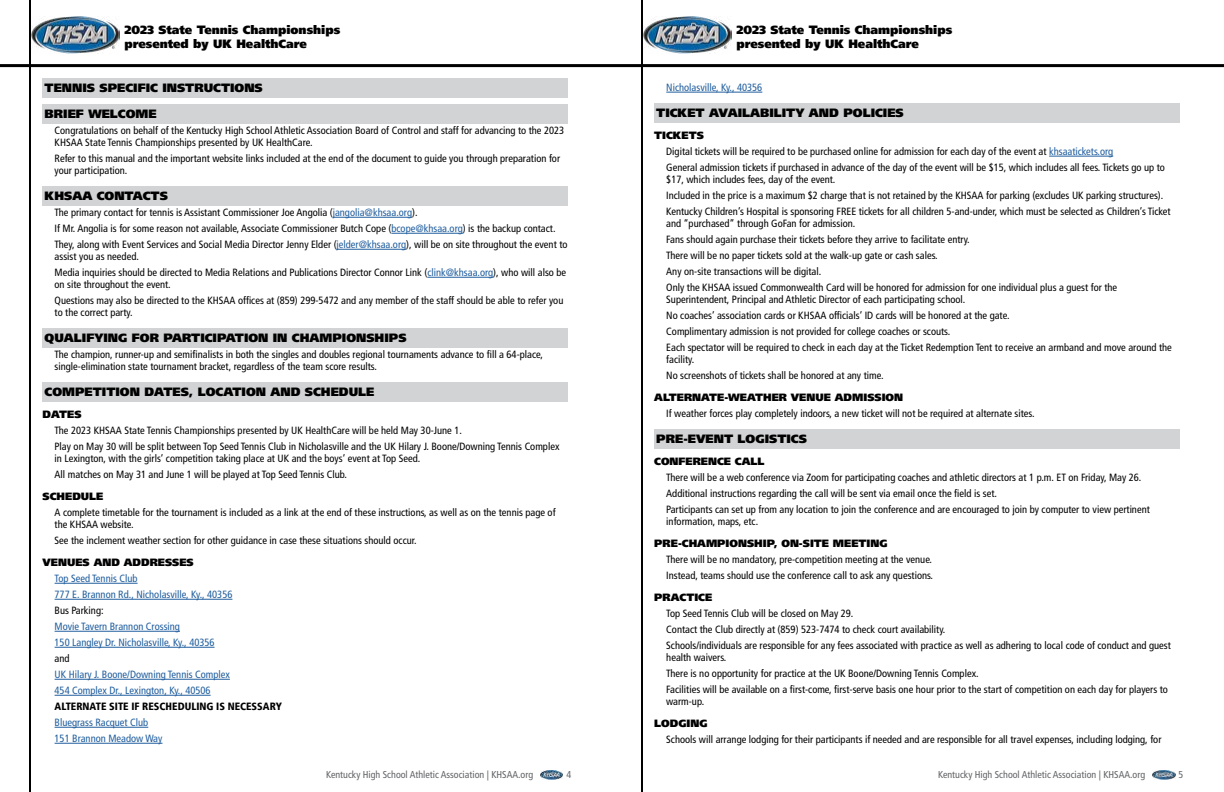
<style>
.page{position:relative;width:1224px;height:792px;background:#fff}
.page>*{position:absolute;margin:0;border:0;box-sizing:border-box;transform-origin:0 0}
.t1{font:900 12px/14.4px "Frutiger LT";color:#000}
.t2{font:condensed 10.5px/16px "Frutiger LT";color:#000}
.t3{font:condensed 10.5px/16px "Frutiger LT";color:#215e9e}
.t4{font:900 10.5px "Frutiger LT";color:#000}
.t5{font:900 condensed 10.5px "Frutiger LT";color:#000}
.t6{font:condensed 10px "Frutiger LT";color:#636466}
.s1{font-weight:900;font-stretch:normal}
.s2{color:#215e9e}
</style>
<div class="page">
<hr style="left:0;top:64px;width:612px;height:3px;background:#000">
<hr style="left:612px;top:64px;width:612px;height:3px;background:#000">
<hr style="left:29px;top:0;width:2px;height:792px;background:#000">
<hr style="left:641px;top:0;width:2px;height:792px;background:#000">
<img style="left:541px;top:770px;width:22px;height:10px">
<img style="left:1153px;top:770px;width:22px;height:10px">
<img style="left:31px;top:16px;width:89px;height:37px">
<img style="left:643px;top:16px;width:89px;height:37px">
<hr style="left:666px;top:92px;width:96px;height:1px;background:#215e9e">
<div style="left:654px;top:103px;width:526px;height:20px;background:#d1d3d4"></div>
<hr style="left:1049px;top:156px;width:64px;height:1px;background:#215e9e">
<div style="left:654px;top:429px;width:526px;height:20px;background:#d1d3d4"></div>
<div style="left:43px;top:78px;width:525px;height:20px;background:#d1d3d4"></div>
<div style="left:43px;top:104px;width:525px;height:20px;background:#d1d3d4"></div>
<div style="left:43px;top:186px;width:525px;height:20px;background:#d1d3d4"></div>
<hr style="left:333px;top:217px;width:79px;height:1px;background:#215e9e">
<hr style="left:391px;top:233px;width:72px;height:1px;background:#215e9e">
<hr style="left:337px;top:249px;width:69px;height:1px;background:#215e9e">
<hr style="left:427px;top:277px;width:66px;height:1px;background:#215e9e">
<div style="left:43px;top:328px;width:525px;height:20px;background:#d1d3d4"></div>
<div style="left:43px;top:382px;width:525px;height:20px;background:#d1d3d4"></div>
<hr style="left:55px;top:583px;width:83px;height:1px;background:#215e9e">
<hr style="left:55px;top:599px;width:177px;height:1px;background:#215e9e">
<hr style="left:55px;top:631px;width:125px;height:1px;background:#215e9e">
<hr style="left:55px;top:647px;width:160px;height:1px;background:#215e9e">
<hr style="left:55px;top:679px;width:175px;height:1px;background:#215e9e">
<hr style="left:55px;top:695px;width:156px;height:1px;background:#215e9e">
<hr style="left:55px;top:727px;width:93px;height:1px;background:#215e9e">
<hr style="left:55px;top:743px;width:107px;height:1px;background:#215e9e">
<p class="t1" style="left:124px;top:22px;width:217px">2023 State Tennis Championships presented by UK HealthCare</p>
<p class="t1" style="left:736px;top:22px;width:217px">2023 State Tennis Championships presented by UK HealthCare</p>
<p class="t3" style="left:666px;top:80px;width:98px">Nicholasville, Ky., 40356</p>
<p class="t1" style="left:656px;top:106px;width:249px">TICKET AVAILABILITY AND POLICIES</p>
<p class="t2" style="left:666px;top:128px;width:500px;text-indent:-12px"><span class="s1">TICKETS<br></span>Digital tickets will be required to be purchased online for admission for each day of the event at <span class="s2">khsaatickets.org<br></span>General admission tickets if purchased in advance of the day of the event will be $15, which includes all fees. Tickets go up to</p>
<p class="t2" style="left:666px;top:172px;width:506px">$17, which includes fees, day of the event.<br>Included in the price is a maximum $2 charge that is not retained by the KHSAA for parking (excludes UK parking structures).<br>Kentucky Children’s Hospital is sponsoring FREE tickets for all children 5-and-under, which must be selected as Children’s Ticket</p>
<p class="t2" style="left:666px;top:216px;width:452px">and “purchased” through GoFan for admission.<br>Fans should again purchase their tickets before they arrive to facilitate entry.<br>There will be no paper tickets sold at the walk-up gate or cash sales.<br>Any on-site transactions will be digital.<br>Only the KHSAA issued Commonwealth Card will be honored for admission for one individual plus a guest for the</p>
<p class="t2" style="left:666px;top:292px;width:507px">Superintendent, Principal and Athletic Director of each participating school.<br>No coaches’ association cards or KHSAA officials’ ID cards will be honored at the gate.<br>Complimentary admission is not provided for college coaches or scouts.<br>Each spectator will be required to check in each day at the Ticket Redemption Tent to receive an armband and move around the</p>
<p class="t2" style="left:666px;top:352px;width:219px">facility.<br>No screenshots of tickets shall be honored at any time.</p>
<p class="t4" style="left:654px;top:391px;width:250px">ALTERNATE-WEATHER VENUE ADMISSION</p>
<p class="t2" style="left:666px;top:406px;width:370px">If weather forces play completely indoors, a new ticket will not be required at alternate sites.</p>
<p class="t1" style="left:656px;top:432px;width:152px">PRE-EVENT LOGISTICS</p>
<p class="t4" style="left:654px;top:455px;width:112px">CONFERENCE CALL</p>
<p class="t2" style="left:666px;top:470px;width:485px">There will be a web conference via Zoom for participating coaches and athletic directors at 1 p.m. ET on Friday, May 26.<br>Additional instructions regarding the call will be sent via email once the field is set.<br>Participants can set up from any location to join the conference and are encouraged to join by computer to view pertinent</p>
<p class="t2" style="left:666px;top:514px;width:93px">information, maps, etc.</p>
<p class="t4" style="left:654px;top:537px;width:235px">PRE-CHAMPIONSHIP, ON-SITE MEETING</p>
<p class="t2" style="left:666px;top:552px;width:268px">There will be no mandatory, pre-competition meeting at the venue.<br>Instead, teams should use the conference call to ask any questions.</p>
<p class="t4" style="left:654px;top:591px;width:59px">PRACTICE</p>
<p class="t2" style="left:666px;top:606px;width:506px">Top Seed Tennis Club will be closed on May 29.<br>Contact the Club directly at (859) 523-7474 to check court availability.<br>Schools/individuals are responsible for any fees associated with practice as well as adhering to local code of conduct and guest</p>
<p class="t2" style="left:666px;top:650px;width:503px">health waivers.<br>There is no opportunity for practice at the UK Boone/Downing Tennis Complex.<br>Facilities will be available on a first-come, first-serve basis one hour prior to the start of competition on each day for players to</p>
<p class="t2" style="left:666px;top:694px;width:39px">warm-up.</p>
<p class="t4" style="left:654px;top:717px;width:55px">LODGING</p>
<p class="t2" style="left:666px;top:732px;width:497px">Schools will arrange lodging for their participants if needed and are responsible for all travel expenses, including lodging, for</p>
<p class="t1" style="left:45px;top:75px;width:220px;line-height:26px">TENNIS SPECIFIC INSTRUCTIONS<br>BRIEF WELCOME</p>
<p class="t2" style="left:55px;top:125px;width:511px;line-height:12px">Congratulations on behalf of the Kentucky High School Athletic Association Board of Control and staff for advancing to the 2023<br>KHSAA State Tennis Championships presented by UK HealthCare.</p>
<p class="t2" style="left:55px;top:153px;width:507px;line-height:12px">Refer to this manual and the important website links included at the end of the document to guide you through preparation for your participation.</p>
<p class="t1" style="left:45px;top:189px;width:125px">KHSAA CONTACTS</p>
<p class="t2" style="left:55px;top:205px;width:514px">The primary contact for tennis is Assistant Commissioner Joe Angolia (<span class="s2">jangolia@khsaa.org</span>).<br>If Mr. Angolia is for some reason not available, Associate Commissioner Butch Cope (<span class="s2">bcope@khsaa.org</span>) is the backup contact.<br>They, along with Event Services and Social Media Director Jenny Elder (<span class="s2">jelder@khsaa.org</span>), will be on site throughout the event to</p>
<p class="t2" style="left:55px;top:249px;width:513px">assist you as needed.<br>Media inquiries should be directed to Media Relations and Publications Director Connor Link (<span class="s2">clink@khsaa.org</span>), who will also be</p>
<p class="t2" style="left:55px;top:277px;width:510px">on site throughout the event.<br>Questions may also be directed to the KHSAA offices at (859) 299-5472 and any member of the staff should be able to refer you</p>
<p class="t2" style="left:55px;top:305px;width:79px">to the correct party.</p>
<p class="t1" style="left:45px;top:331px;width:364px">QUALIFYING FOR PARTICIPATION IN CHAMPIONSHIPS</p>
<p class="t2" style="left:55px;top:349px;width:490px;line-height:12px">The champion, runner-up and semifinalists in both the singles and doubles regional tournaments advance to fill a 64-place, single-elimination state tournament bracket, regardless of the team score results.</p>
<p class="t1" style="left:45px;top:385px;width:331px">COMPETITION DATES, LOCATION AND SCHEDULE</p>
<p class="t4" style="left:43px;top:408px;width:40px">DATES</p>
<p class="t2" style="left:55px;top:423px;width:506px">The 2023 KHSAA State Tennis Championships presented by UK HealthCare will be held May 30-June 1.<br>Play on May 30 will be split between Top Seed Tennis Club in Nicholasville and the UK Hilary J. Boone/Downing Tennis Complex</p>
<p class="t2" style="left:55px;top:451px;width:367px">in Lexington, with the girls’ competition taking place at UK and the boys’ event at Top Seed.<br>All matches on May 31 and June 1 will be played at Top Seed Tennis Club.</p>
<p class="t4" style="left:43px;top:490px;width:62px">SCHEDULE</p>
<p class="t2" style="left:55px;top:507px;width:502px;line-height:12px">A complete timetable for the tournament is included as a link at the end of these instructions, as well as on the tennis page of the KHSAA website.</p>
<p class="t2" style="left:55px;top:533px;width:363px">See the inclement weather section for other guidance in case these situations should occur.</p>
<p class="t4" style="left:43px;top:556px;width:153px">VENUES AND ADDRESSES</p>
<p class="t3" style="left:55px;top:571px;width:179px">Top Seed Tennis Club<br>777 E. Brannon Rd., Nicholasville, Ky., 40356</p>
<p class="t2" style="left:55px;top:603px;width:50px">Bus Parking:</p>
<p class="t3" style="left:55px;top:619px;width:161px">Movie Tavern Brannon Crossing<br>150 Langley Dr. Nicholasville, Ky., 40356</p>
<p class="t2" style="left:55px;top:651px;width:16px">and</p>
<p class="t3" style="left:55px;top:667px;width:177px">UK Hilary J. Boone/Downing Tennis Complex<br>454 Complex Dr., Lexington, Ky., 40506</p>
<p class="t5" style="left:55px;top:700px;width:229px">ALTERNATE SITE IF RESCHEDULING IS NECESSARY</p>
<p class="t3" style="left:55px;top:715px;width:109px">Bluegrass Racquet Club<br>151 Brannon Meadow Way</p>
<p class="t6" style="left:326px;top:768px;width:208px">Kentucky High School Athletic Association | KHSAA.org</p>
<p class="t6" style="left:567px;top:768px;width:6px">4</p>
<p class="t6" style="left:938px;top:768px;width:208px">Kentucky High School Athletic Association | KHSAA.org</p>
<p class="t6" style="left:1179px;top:768px;width:6px">5</p>
</div>
